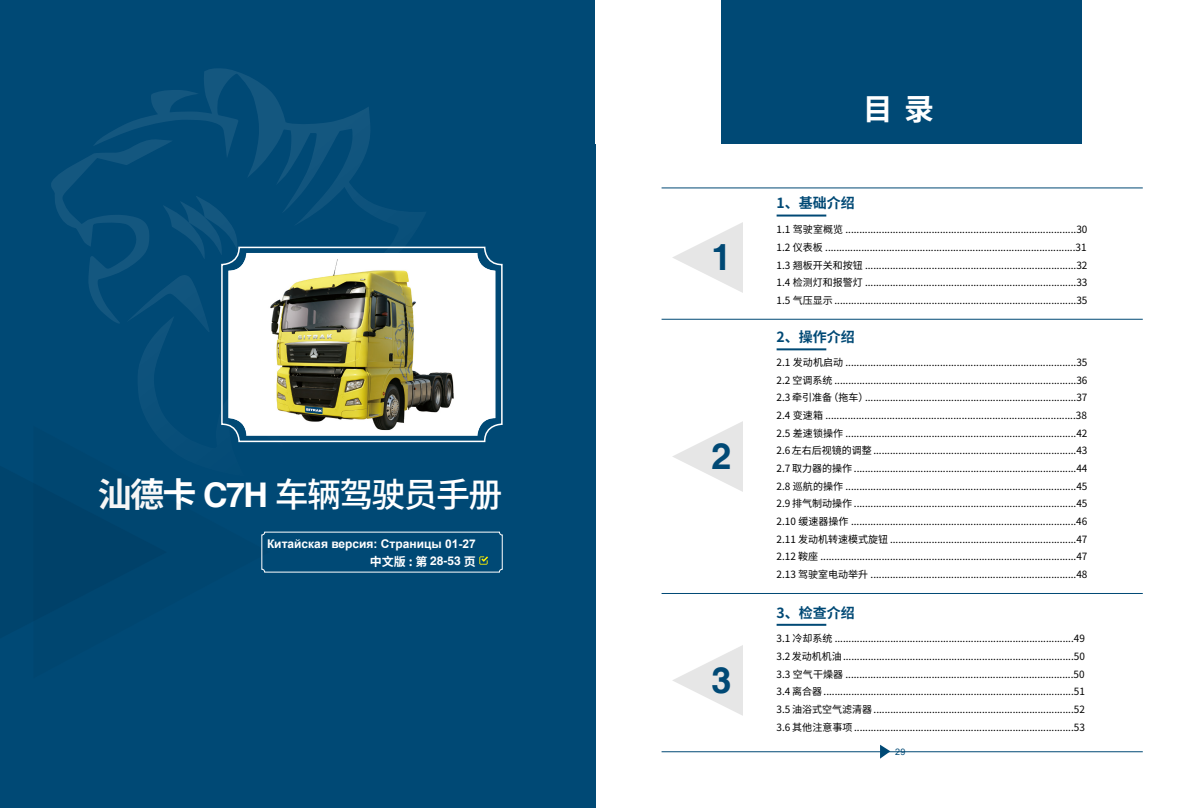
<style>
.page{position:relative;width:1191px;height:808px;background:#fff}
.page>*{position:absolute;margin:0;border:0;box-sizing:border-box;transform-origin:0 0}
.t1{font:700 36px "Helvetica";color:#004975}
.t2{font:500 34px "Source Han Sans CN";letter-spacing:-.05em;color:#fff}
.t3{font:700 30px "Source Han Sans CN";color:#fff}
.t4{font:700 14px "Source Han Sans CN";color:#004975}
.t5{font:700 12px "Arial";color:#fff}
.t6{font:700 12px "Source Han Sans CN";color:#fff}
.t7{font:10px/17.7px "Source Han Sans CN";color:#000;text-align:justify}
.t8{font:9px "Arial";color:#004975}
.s1{font-weight:700}
.s2{font-family:"Helvetica";font-weight:700}
.s3{font-family:"Helvetica"}
</style>
<div class="page">
<div style="left:0;top:0;width:595px;height:808px;background:#004975"></div>
<svg style="left:51px;top:154px;width:42px;height:144px"></svg>
<svg style="left:93px;top:68px;width:334px;height:375px"></svg>
<div style="left:221px;top:247px;width:281px;height:195px;border:2px solid #fff;border-radius:17px"></div>
<div style="left:228px;top:253px;width:267px;height:183px;background:#fff;border-radius:18px"></div>
<img style="left:228px;top:259px;width:267px;height:171px">
<svg style="left:33px;top:426px;width:236px;height:195px"></svg>
<svg style="left:479px;top:556px;width:9px;height:9px"></svg>
<div style="left:261px;top:532px;width:241px;height:40px;border:1px solid #fff;border-radius:3px"></div>
<svg style="left:672px;top:222px;width:71px;height:71px"></svg>
<svg style="left:672px;top:421px;width:71px;height:71px"></svg>
<svg style="left:672px;top:645px;width:71px;height:71px"></svg>
<div style="left:721px;top:0;width:360px;height:143px;background:#004975"></div>
<hr style="left:661px;top:188px;width:481px;height:1px;background:#004975">
<hr style="left:661px;top:319px;width:481px;height:1px;background:#004975">
<hr style="left:661px;top:593px;width:481px;height:1px;background:#004975">
<hr style="left:661px;top:751px;width:481px;height:1px;background:#004975">
<hr style="left:776px;top:215px;width:50px;height:2px;background:#004975">
<hr style="left:776px;top:348px;width:50px;height:2px;background:#004975">
<hr style="left:776px;top:624px;width:50px;height:2px;background:#004975">
<svg style="left:880px;top:745px;width:10px;height:14px"></svg>
<h2 class="t2" style="left:98px;top:476px;width:406px"><span class="s1">汕德卡</span> <span class="s2">C7H</span> 车辆驾驶员手册</h2>
<p class="t5" style="left:267px;top:535px;width:210px">Китайская версия: Страницы 01-27</p>
<p class="t6" style="left:370px;top:554px;width:108px">中文版 : 第 <span class="s3">28-53</span> 页</p>
<h1 class="t1" style="left:711px;top:236px;width:22px">1</h1>
<h1 class="t1" style="left:711px;top:435px;width:22px">2</h1>
<h1 class="t1" style="left:711px;top:659px;width:22px">3</h1>
<h3 class="t3" style="left:862px;top:92px;width:73px">目 录</h3>
<h3 class="t4" style="left:776px;top:195px;width:80px">1、基础介绍</h3>
<p class="t7" style="left:776px;top:221px;width:312px">1.1 驾驶室概览 ...................................................................................30<br>1.2 仪表板 ..........................................................................................31<br>1.3 翘板开关和按钮 ............................................................................32<br>1.4 检测灯和报警灯 ............................................................................33<br>1.5 气压显示 .......................................................................................35</p>
<h3 class="t4" style="left:776px;top:329px;width:80px">2、操作介绍</h3>
<p class="t7" style="left:776px;top:354px;width:312px">2.1 发动机启动 ...................................................................................35<br>2.2 空调系统 .......................................................................................36<br>2.3 牵引准备（拖车）............................................................................37<br>2.4 变速箱 ..........................................................................................38<br>2.5 差速锁操作 ...................................................................................42<br>2.6 左右后视镜的调整 .........................................................................43<br>2.7 取力器的操作 ................................................................................44<br>2.8 巡航的操作 ...................................................................................45<br>2.9 排气制动操作 ................................................................................45<br>2.10 缓速器操作 .................................................................................46<br>2.11 发动机转速模式旋钮 ...................................................................47<br>2.12 鞍座 ............................................................................................47<br>2.13 驾驶室电动举升 ..........................................................................48</p>
<h3 class="t4" style="left:776px;top:605px;width:80px">3、检查介绍</h3>
<p class="t7" style="left:776px;top:630px;width:310px">3.1 冷却系统 ......................................................................................49<br>3.2 发动机机油 ...................................................................................50<br>3.3 空气干燥器 ..................................................................................50<br>3.4 离合器 ..........................................................................................51<br>3.5 油浴式空气滤清器 ........................................................................52<br>3.6 其他注意事项 ...............................................................................53</p>
<p class="t8" style="left:895px;top:745px;width:12px">29</p>
</div>
